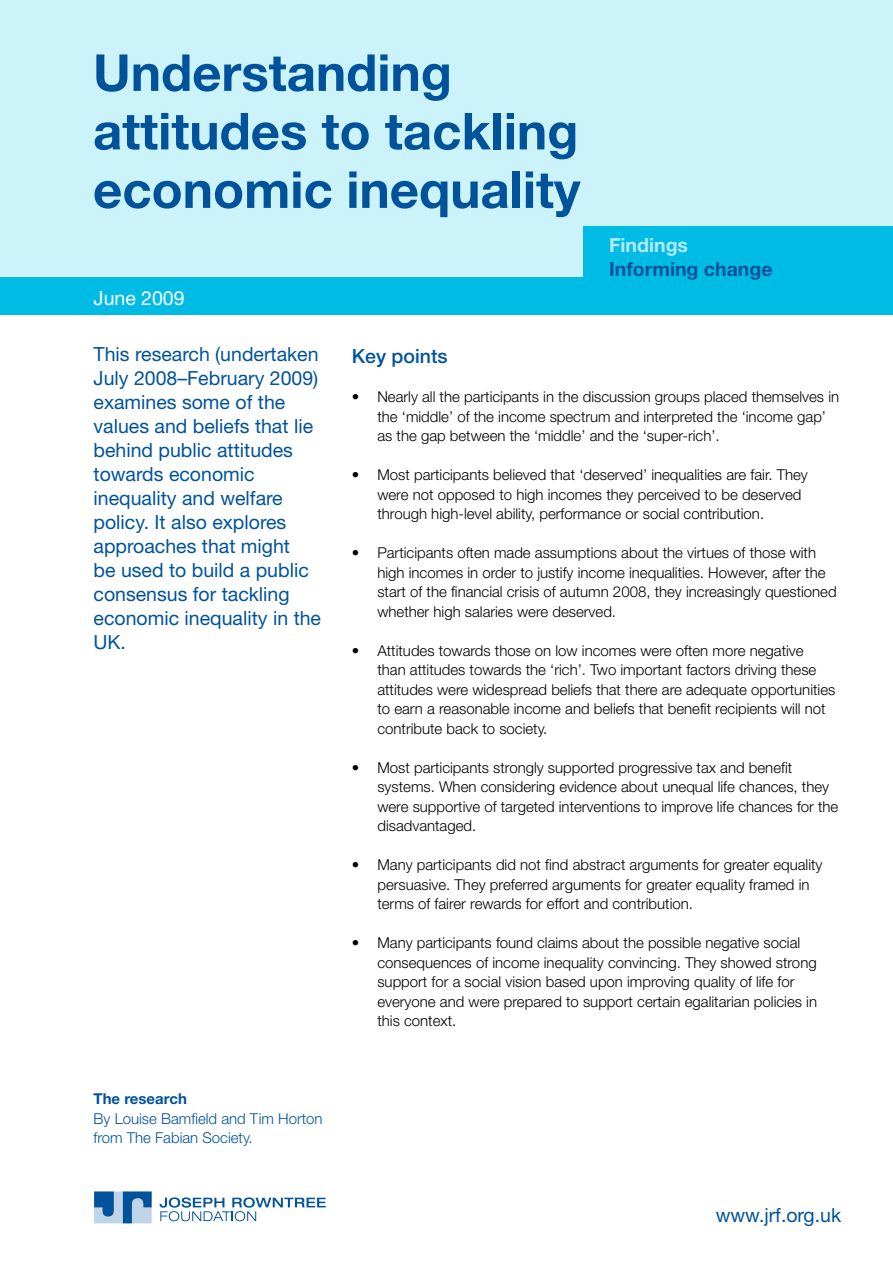
<style>
.page{position:relative;width:893px;height:1263px;background:#fff}
.page>*{position:absolute;margin:0;border:0;box-sizing:border-box;transform-origin:0 0}
.t1{font:700 51px/58.5px "Helvetica Neue";color:#00539b}
.t2{font:19.5px/24px "Helvetica Neue";color:#00539b}
.t3{font:700 19.5px "Helvetica Neue";color:#00539b}
.t4{font:500 19.5px "Helvetica Neue";color:#00539b}
.t5{font:700 19.5px "Helvetica Neue";color:#b3ebf7}
.t6{font:19.5px "Helvetica Neue";color:#fff}
.t7{font:300 15px/19.5px "Helvetica Neue";color:#000}
.t8{font:300 15px/19.5px "Helvetica Neue";color:#00539b}
.t9{font:700 15px "Helvetica Neue";color:#00539b}
</style>
<div class="page">
<div style="left:0;top:0;width:893px;height:282px;background:#ccf2fa"></div>
<svg style="left:160px;top:1197px;width:166px;height:24px"></svg>
<svg style="left:94px;top:1191px;width:58px;height:32px;background:#6295c1"></svg>
<div style="left:0;top:277px;width:893px;height:37px;background:#00bce4"></div>
<div style="left:583px;top:227px;width:310px;height:81px;background:#00bce4"></div>
<h1 class="t1" style="left:93px;top:42px;width:489px">Understanding attitudes to tackling economic inequality</h1>
<h2 class="t6" style="left:94px;top:286px;width:93px">June 2009</h2>
<h2 class="t5" style="left:609px;top:233px;width:81px">Findings</h2>
<h2 class="t3" style="left:609px;top:257px;width:165px">Informing change</h2>
<p class="t2" style="left:94px;top:342px;width:229px">This research (undertaken<br>July 2008–February 2009) examines some of the values and beliefs that lie behind public attitudes towards economic inequality and welfare policy. It also explores approaches that might<br>be used to build a public consensus for tackling economic inequality in the<br>UK.</p>
<h2 class="t4" style="left:352px;top:345px;width:97px">Key points</h2>
<p class="t7" style="left:377px;top:387px;width:463px;text-indent:-26px">• Nearly all the participants in the discussion groups placed themselves in the ‘middle’ of the income spectrum and interpreted the ‘income gap’ as the gap between the ‘middle’ and the ‘super-rich’.</p>
<p class="t7" style="left:377px;top:465px;width:432px;text-indent:-26px">• Most participants believed that ‘deserved’ inequalities are fair. They were not opposed to high incomes they perceived to be deserved through high-level ability, performance or social contribution.</p>
<p class="t7" style="left:377px;top:543px;width:461px;text-indent:-26px">• Participants often made assumptions about the virtues of those with high incomes in order to justify income inequalities. However, after the start of the financial crisis of autumn 2008, they increasingly questioned whether high salaries were deserved.</p>
<p class="t7" style="left:377px;top:640px;width:459px;text-indent:-26px">• Attitudes towards those on low incomes were often more negative than attitudes towards the ‘rich’. Two important factors driving these attitudes were widespread beliefs that there are adequate opportunities to earn a reasonable income and beliefs that benefit recipients will not contribute back to society.</p>
<p class="t7" style="left:377px;top:757px;width:462px;text-indent:-26px">• Most participants strongly supported progressive tax and benefit systems. When considering evidence about unequal life chances, they were supportive of targeted interventions to improve life chances for the disadvantaged.</p>
<p class="t7" style="left:377px;top:855px;width:447px;text-indent:-26px">• Many participants did not find abstract arguments for greater equality persuasive. They preferred arguments for greater equality framed in terms of fairer rewards for effort and contribution.</p>
<p class="t7" style="left:377px;top:933px;width:441px;text-indent:-26px">• Many participants found claims about the possible negative social consequences of income inequality convincing. They showed strong support for a social vision based upon improving quality of life for everyone and were prepared to support certain egalitarian policies in this context.</p>
<p class="t9" style="left:94px;top:1089px;width:95px">The research</p>
<p class="t8" style="left:94px;top:1108px;width:231px">By Louise Bamfield and Tim Horton from The Fabian Society.</p>
<h2 class="t2" style="left:716px;top:1202px;width:127px">www.jrf.org.uk</h2>
</div>
